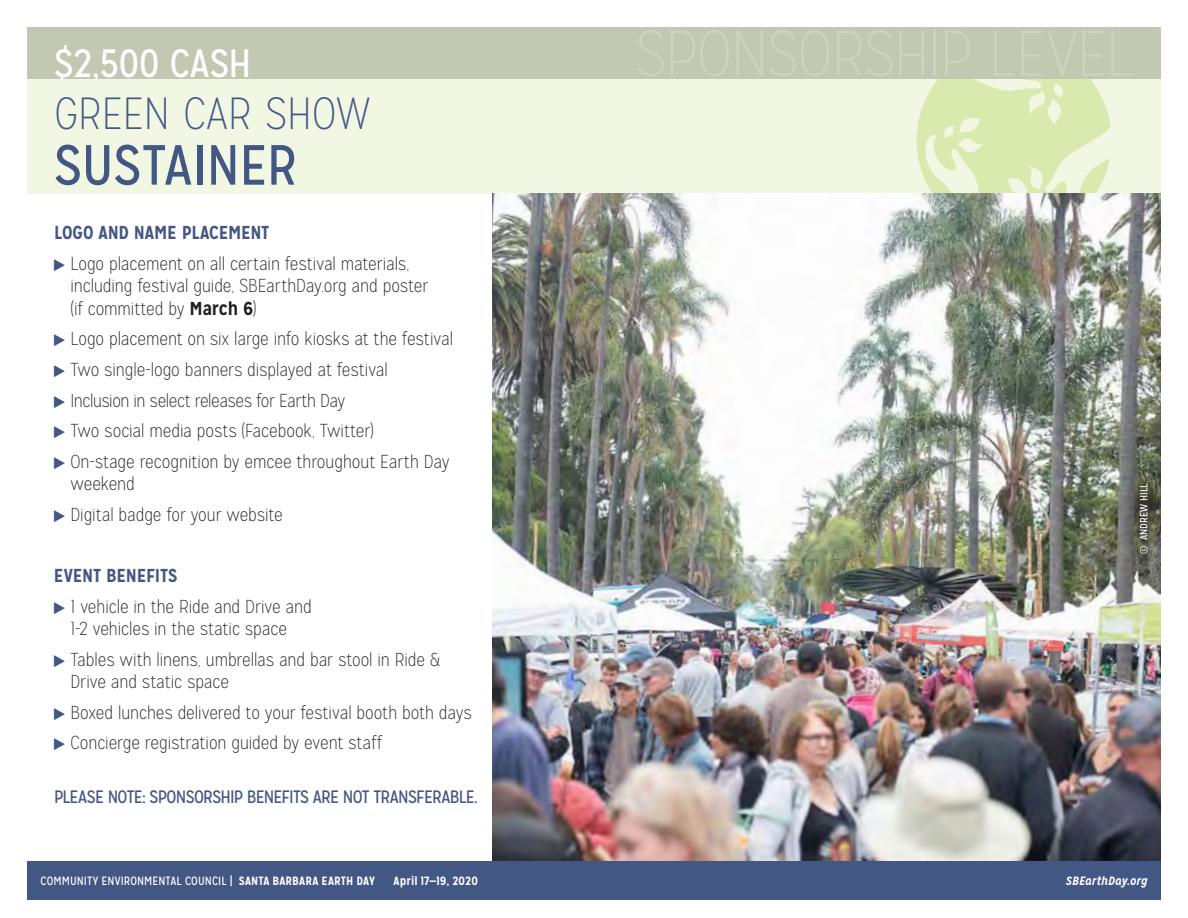
<style>
.page{position:relative;width:1188px;height:918px;background:#fff}
.page>*{position:absolute;margin:0;border:0;box-sizing:border-box;transform-origin:0 0}
.t1{font:56.55px "Mission Gothic";letter-spacing:-.005em;color:#435784}
.t2{font:100 45px "Mission Gothic";color:#435784}
.t3{font:39.45px "Mission Gothic";letter-spacing:-.005em;color:#fff}
.t4{font:100 18.75px/30.6px "Mission Gothic";letter-spacing:-.005em;color:#231f20}
.t5{font:700 18.75px "Mission Gothic";letter-spacing:-.015em;color:#435784}
.t6{font:18px "Mission Gothic";letter-spacing:-.04em;color:#435784}
.t7{font:12px "Mission Gothic";letter-spacing:.005em;color:#fff}
.t8{font:700 12px "Mission Gothic";letter-spacing:.01em;color:#fff}
.t9{font:italic 700 12px "Mission Gothic";letter-spacing:.005em;color:#fff}
.t10{font:10.5px "Mission Gothic";color:#fff}
.s1{font-weight:700}
</style>
<div class="page">
<div style="left:27px;top:27px;width:1133px;height:166px;background:#f1f7e3"></div>
<svg style="left:917px;top:79px;width:194px;height:114px"></svg>
<img style="left:492px;top:193px;width:668px;height:668px">
<div style="left:27px;top:28px;width:1134px;height:51px;background:#c1c9b2"></div>
<div style="left:1125px;top:470px;width:37px;height:97px;background:#231f20;opacity:.75"></div>
<div style="left:27px;top:861px;width:1134px;height:39px;background:#435784"></div>
<h3 class="t3" style="left:54px;top:39px;width:199px">$2,500 CASH</h3>
<h2 class="t2" style="left:54px;top:88px;width:317px">GREEN CAR SHOW</h2>
<h1 class="t1" style="left:54px;top:131px;width:245px">SUSTAINER</h1>
<p class="t5" style="left:54px;top:221px;width:217px">LOGO AND NAME PLACEMENT</p>
<p class="t4" style="left:70px;top:252px;width:359px;line-height:22.5px">Logo placement on all certain festival materials, including festival guide, SBEarthDay.org and poster (if committed by <span class="s1">March 6</span>)</p>
<p class="t4" style="left:70px;top:324px;width:384px">Logo placement on six large info kiosks at the festival Two single-logo banners displayed at festival<br>Inclusion in select releases for Earth Day<br>Two social media posts (Facebook, Twitter)<br>On-stage recognition by emcee throughout Earth Day</p>
<p class="t4" style="left:70px;top:469px;width:214px">weekend<br>Digital badge for your website</p>
<p class="t5" style="left:54px;top:564px;width:125px">EVENT BENEFITS</p>
<p class="t4" style="left:70px;top:595px;width:243px;line-height:22.5px">1 vehicle in the Ride and Drive and<br>1-2 vehicles in the static space</p>
<p class="t4" style="left:70px;top:648px;width:371px;line-height:22.5px">Tables with linens, umbrellas and bar stool in Ride &amp;<br>Drive and static space</p>
<p class="t4" style="left:70px;top:697px;width:403px">Boxed lunches delivered to your festival booth both days<br>Concierge registration guided by event staff</p>
<p class="t6" style="left:54px;top:786px;width:426px">PLEASE NOTE: SPONSORSHIP BENEFITS ARE NOT TRANSFERABLE.</p>
<p class="t10" style="left:1138px;top:554px;width:72px;rotate:-90deg">© ANDREW HILL</p>
<p class="t7" style="left:40px;top:873px;width:336px">COMMUNITY ENVIRONMENTAL COUNCIL | <span class="s1">SANTA BARBARA EARTH DAY</span></p>
<p class="t8" style="left:394px;top:873px;width:86px">April 17—19, 2020</p>
<p class="t9" style="left:1066px;top:873px;width:83px">SBEarthDay.org</p>
</div>
